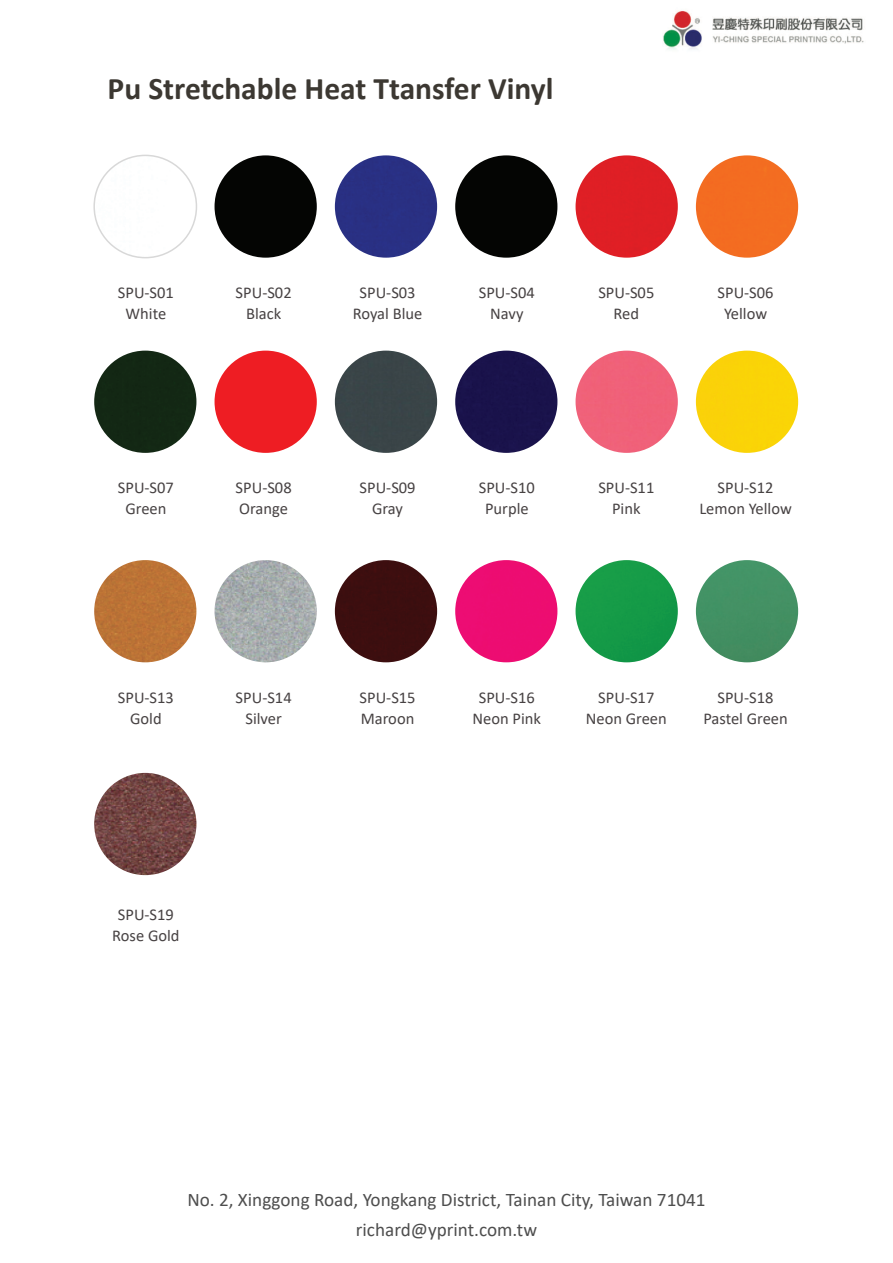
<style>
.page{position:relative;width:893px;height:1263px;background:#fff}
.page>*{position:absolute;margin:0;border:0;box-sizing:border-box;transform-origin:0 0}
.t1{font:700 31.5px "Calibri";color:#3c3832}
.t2{font:19.2px/30px "Calibri";color:#4e4e4e;text-align:center}
.t3{font:16.5px/21px "Calibri";color:#474243;text-align:center}
</style>
<div class="page">
<img style="left:663px;top:10px;width:201px;height:40px">
<img style="left:94px;top:155px;width:102px;height:103px;border-radius:51px">
<div style="left:93px;top:155px;width:104px;height:103px;border:2px solid #d8d8d8;border-radius:50%"></div>
<div style="left:215px;top:155px;width:102px;height:103px;background:#040503;border-radius:51px"></div>
<div style="left:335px;top:155px;width:102px;height:103px;background:#293083;border-radius:51px"></div>
<div style="left:455px;top:155px;width:102px;height:103px;background:#040503;border-radius:51px"></div>
<div style="left:576px;top:155px;width:102px;height:103px;background:#df1f25;border-radius:51px"></div>
<div style="left:696px;top:155px;width:102px;height:103px;background:#f36c21;border-radius:51px"></div>
<div style="left:94px;top:351px;width:102px;height:102px;background:#132714;border-radius:51px"></div>
<div style="left:215px;top:351px;width:102px;height:102px;background:#ee1d23;border-radius:51px"></div>
<div style="left:335px;top:351px;width:102px;height:102px;background:#3a4448;border-radius:51px"></div>
<div style="left:455px;top:351px;width:102px;height:102px;background:#1a134b;border-radius:51px"></div>
<div style="left:576px;top:351px;width:102px;height:102px;background:#f06179;border-radius:51px"></div>
<div style="left:696px;top:351px;width:102px;height:102px;background:#fad307;border-radius:51px"></div>
<img style="left:94px;top:560px;width:102px;height:102px;border-radius:51px">
<img style="left:215px;top:560px;width:102px;height:102px;border-radius:51px">
<div style="left:335px;top:560px;width:102px;height:102px;background:#3c0e0f;border-radius:51px"></div>
<div style="left:455px;top:560px;width:102px;height:102px;background:#ed0c72;border-radius:51px"></div>
<div style="left:576px;top:560px;width:102px;height:102px;background:#159b47;border-radius:51px"></div>
<div style="left:696px;top:560px;width:102px;height:102px;background:#439164;border-radius:51px"></div>
<img style="left:94px;top:773px;width:102px;height:102px;border-radius:51px">
<h1 class="t1" style="left:108px;top:75px;width:447px">Pu Stretchable Heat Ttansfer Vinyl</h1>
<p class="t3" style="left:118px;top:283px;width:58px">SPU-S01<br>White</p>
<p class="t3" style="left:236px;top:283px;width:58px">SPU-S02<br>Black</p>
<p class="t3" style="left:353px;top:283px;width:71px">SPU-S03<br>Royal Blue</p>
<p class="t3" style="left:479px;top:283px;width:58px">SPU-S04<br>Navy</p>
<p class="t3" style="left:598px;top:283px;width:58px">SPU-S05<br>Red</p>
<p class="t3" style="left:718px;top:283px;width:58px">SPU-S06<br>Yellow</p>
<p class="t3" style="left:118px;top:479px;width:58px">SPU-S07<br>Green</p>
<p class="t3" style="left:236px;top:479px;width:58px;text-align:left">SPU-S08<br>Orange</p>
<p class="t3" style="left:360px;top:479px;width:58px">SPU-S09<br>Gray</p>
<p class="t3" style="left:479px;top:479px;width:58px">SPU-S10<br>Purple</p>
<p class="t3" style="left:598px;top:479px;width:58px">SPU-S11<br>Pink</p>
<p class="t3" style="left:699px;top:479px;width:94px">SPU-S12<br>Lemon Yellow</p>
<p class="t3" style="left:118px;top:688px;width:58px">SPU-S13<br>Gold</p>
<p class="t3" style="left:236px;top:688px;width:58px">SPU-S14<br>Silver</p>
<p class="t3" style="left:360px;top:688px;width:58px;text-align:left">SPU-S15<br>Maroon</p>
<p class="t3" style="left:473px;top:688px;width:70px">SPU-S16<br>Neon Pink</p>
<p class="t3" style="left:586px;top:688px;width:83px">SPU-S17<br>Neon Green</p>
<p class="t3" style="left:703px;top:688px;width:86px">SPU-S18<br>Pastel Green</p>
<p class="t3" style="left:112px;top:905px;width:69px">SPU-S19<br>Rose Gold</p>
<p class="t2" style="left:187px;top:1186px;width:520px">No. 2, Xinggong Road, Yongkang District, Tainan City, Taiwan 71041 richard@yprint.com.tw</p>
</div>
